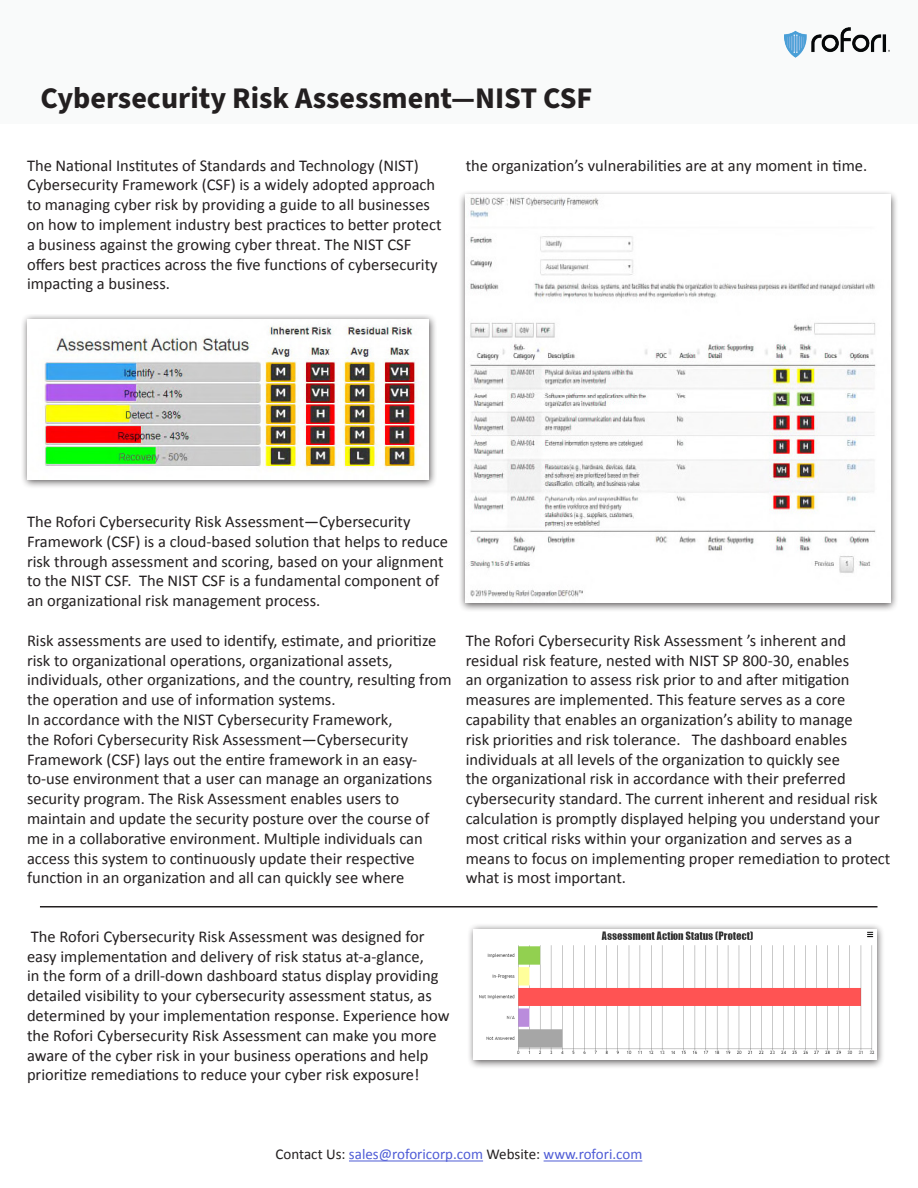
<style>
.page{position:relative;width:918px;height:1188px;background:#fff}
.page>*{position:absolute;margin:0;border:0;box-sizing:border-box;transform-origin:0 0}
.t1{font:700 30px "Source Sans Pro";color:#231f20}
.Better_Justification{font:16.5px/19.8px "Calibri";color:#231f20}
.t2{font:15px "Calibri";color:#4f5cd6}
.s1{color:#231f20}
</style>
<div class="page">
<div style="left:0;top:0;width:918px;height:123px;background:#f9fafa"></div>
<div style="left:21px;top:314px;width:416px;height:175px;background:#231f20;opacity:.75"></div>
<img style="left:27px;top:319px;width:401px;height:161px">
<div style="left:458px;top:190px;width:441px;height:422px;background:#231f20;opacity:.75"></div>
<img style="left:465px;top:195px;width:426px;height:407px">
<div style="left:467px;top:924px;width:418px;height:145px;background:#231f20;opacity:.75"></div>
<img style="left:474px;top:929px;width:402px;height:131px">
<hr style="left:40px;top:906px;width:837px;height:2px;background:#231f20">
<img style="left:784px;top:27px;width:106px;height:30px">
<hr style="left:349px;top:1160px;width:134px;height:1px;background:#4f5cd6">
<hr style="left:544px;top:1160px;width:98px;height:1px;background:#4f5cd6">
<p class="t1" style="left:40px;top:78px;width:553px">Cybersecurity Risk Assessment—NIST CSF</p>
<p class="Better_Justification" style="left:27px;top:155px;width:416px">The National Institutes of Standards and Technology (NIST)<br>Cybersecurity Framework (CSF) is a widely adopted approach to managing cyber risk by providing a guide to all businesses on how to implement industry best practices to better protect a business against the growing cyber threat. The NIST CSF offers best practices across the five functions of cybersecurity impacting a business.</p>
<p class="Better_Justification" style="left:466px;top:155px;width:403px">the organization’s vulnerabilities are at any moment in time.</p>
<p class="Better_Justification" style="left:27px;top:511px;width:422px">The Rofori Cybersecurity Risk Assessment—Cybersecurity Framework (CSF) is a cloud-based solution that helps to reduce risk through assessment and scoring, based on your alignment to the NIST CSF. The NIST CSF is a fundamental component of an organizational risk management process.</p>
<p class="Better_Justification" style="left:27px;top:630px;width:426px">Risk assessments are used to identify, estimate, and prioritize risk to organizational operations, organizational assets, individuals, other organizations, and the country, resulting from the operation and use of information systems.</p>
<p class="Better_Justification" style="left:27px;top:709px;width:407px">In accordance with the NIST Cybersecurity Framework,<br>the Rofori Cybersecurity Risk Assessment—Cybersecurity Framework (CSF) lays out the entire framework in an easy&shy;to-use environment that a user can manage an organizations security program. The Risk Assessment enables users to maintain and update the security posture over the course of me in a collaborative environment. Multiple individuals can access this system to continuously update their respective function in an organization and all can quickly see where</p>
<p class="Better_Justification" style="left:466px;top:630px;width:426px">The Rofori Cybersecurity Risk Assessment ’s inherent and residual risk feature, nested with NIST SP 800-30, enables<br>an organization to assess risk prior to and after mitigation measures are implemented. This feature serves as a core capability that enables an organization’s ability to manage<br>risk priorities and risk tolerance. The dashboard enables individuals at all levels of the organization to quickly see<br>the organizational risk in accordance with their preferred cybersecurity standard. The current inherent and residual risk calculation is promptly displayed helping you understand your most critical risks within your organization and serves as a means to focus on implementing proper remediation to protect what is most important.</p>
<p class="Better_Justification" style="left:27px;top:926px;width:424px">The Rofori Cybersecurity Risk Assessment was designed for easy implementation and delivery of risk status at-a-glance,<br>in the form of a drill-down dashboard status display providing detailed visibility to your cybersecurity assessment status, as determined by your implementation response. Experience how the Rofori Cybersecurity Risk Assessment can make you more aware of the cyber risk in your business operations and help prioritize remediations to reduce your cyber risk exposure!</p>
<p class="t2" style="left:276px;top:1145px;width:368px"><span class="s1">Contact Us:</span> sales@roforicorp.com <span class="s1">Website:</span> www.rofori.com</p>
</div>
